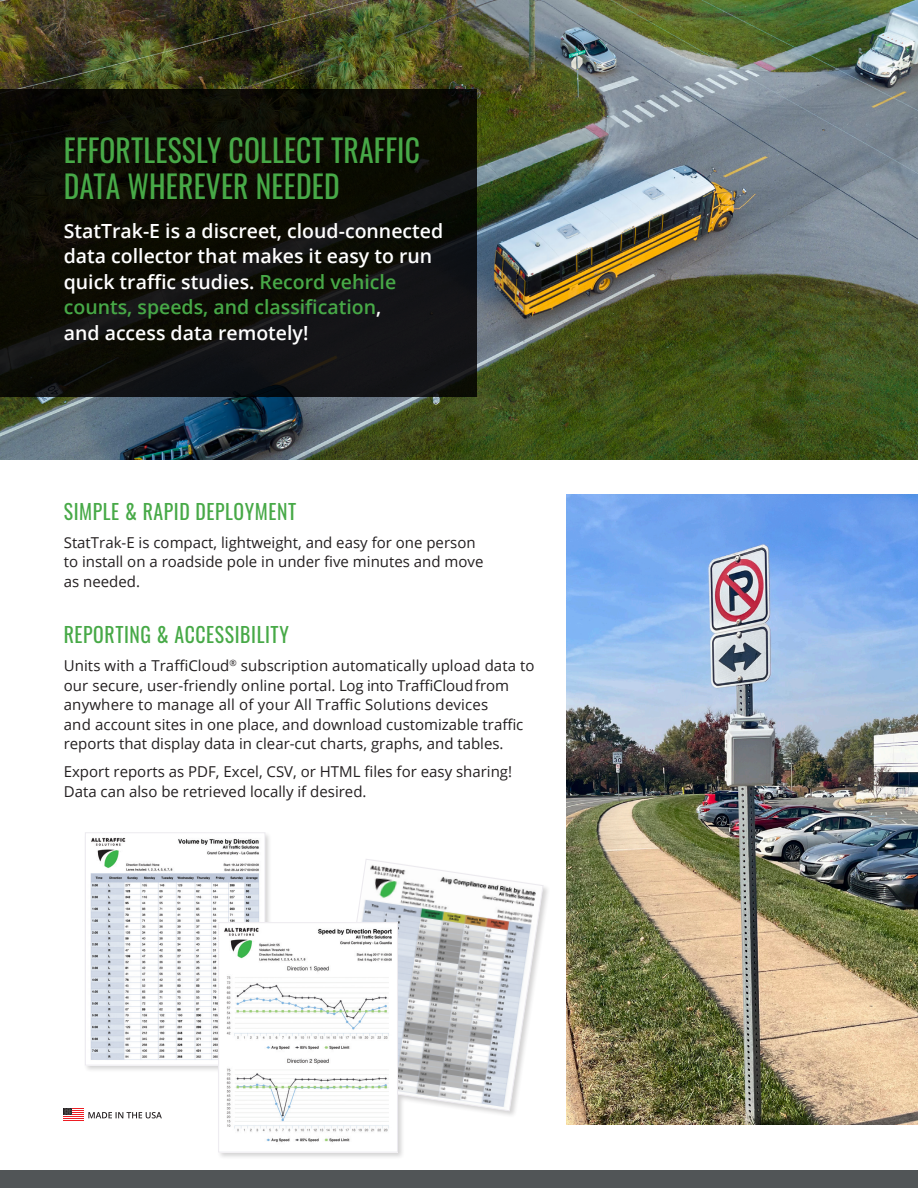
<style>
.page{position:relative;width:918px;height:1188px;background:#fff}
.page>*{position:absolute;margin:0;border:0;box-sizing:border-box;transform-origin:0 0}
.H1_Sub_Heading_Blue{font:31.5px/36.8px "Oswald";letter-spacing:.005em;color:#47a947;scale:.94 1}
.H2_15_20{font:21px "Oswald";letter-spacing:.03em;color:#47a947;scale:.94 1}
.H1_Sub_Heading_Blue-2{font:600 19.5px/25.5px "Open Sans";color:#fff}
.body_copy{font:15px/19.5px "Open Sans";color:#231f20}
.s1{color:#47a947}
</style>
<div class="page">
<svg style="left:64px;top:1108px;width:19px;height:13px"></svg>
<img style="left:0;top:0;width:918px;height:459px">
<svg style="left:0;top:89px;width:477px;height:308px;fill:#0d0d04"></svg>
<div style="left:0;top:1171px;width:918px;height:17px;background:#515557"></div>
<div style="left:83px;top:831px;width:468px;height:329px;background:#231f20;opacity:.2"></div>
<img style="left:87px;top:835px;width:176px;height:228px">
<div style="left:85px;top:833px;width:180px;height:232px;border:1px solid #eceaef"></div>
<svg style="left:332px;top:859px;width:211px;height:252px"></svg>
<img style="left:220px;top:924px;width:176px;height:226px">
<div style="left:218px;top:922px;width:180px;height:230px;border:1px solid #eceaef"></div>
<img style="left:567px;top:495px;width:351px;height:629px">
<p class="H1_Sub_Heading_Blue" style="left:64px;top:128px;width:381px">EFFORTLESSLY COLLECT TRAFFIC<br>DATA WHEREVER NEEDED</p>
<p class="H1_Sub_Heading_Blue-2" style="left:64px;top:217px;width:381px">StatTrak-E is a discreet, cloud-connected data collector that makes it easy to run quick traffic studies. <span class="s1">Record vehicle counts, speeds, and classification</span>,<br>and access data remotely!</p>
<p class="H2_15_20" style="left:64px;top:492px;width:249px">SIMPLE &amp; RAPID DEPLOYMENT</p>
<p class="body_copy" style="left:64px;top:532px;width:421px">StatTrak-E is compact, lightweight, and easy for one person to install on a roadside pole in under five minutes and move as needed.</p>
<p class="H2_15_20" style="left:64px;top:616px;width:241px">REPORTING &amp; ACCESSIBILITY</p>
<p class="body_copy" style="left:64px;top:656px;width:472px">Units with a TraffiCloud<sup>®</sup> subscription automatically upload data to our secure, user-friendly online portal. Log into TraffiCloudfrom anywhere to manage all of your All Traffic Solutions devices<br>and account sites in one place, and download customizable traffic reports that display data in clear-cut charts, graphs, and tables.</p>
<p class="body_copy" style="left:64px;top:762px;width:450px">Export reports as PDF, Excel, CSV, or HTML files for easy sharing!<br>Data can also be retrieved locally if desired.</p>
</div>
